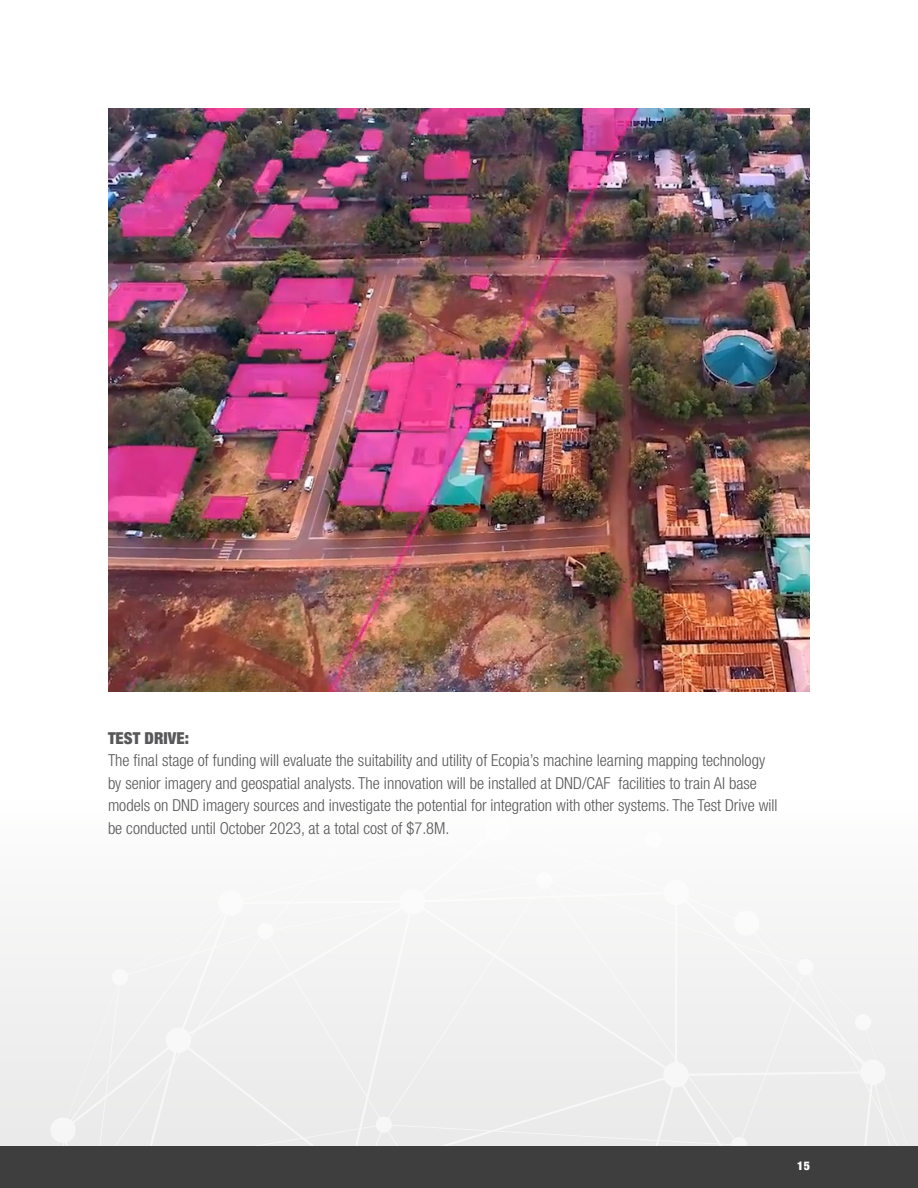
<style>
.page{position:relative;width:918px;height:1188px;background:#fff}
.page>*{position:absolute;margin:0;border:0;box-sizing:border-box;transform-origin:0 0}
.t1{font:300 condensed 16.5px/22.5px "Helvetica Neue LT Std";color:#58585a}
.t2{font:900 condensed 16.5px "Helvetica Neue LT Std";color:#58585a}
.t3{font:900 condensed 12px "Helvetica Neue LT Std";color:#fff}
</style>
<div class="page">
<hr style="left:0;top:662px;width:1px;height:526px;background:#f7f6f6">
<div style="left:10px;top:927px;width:908px;height:219px;background:#f0efef"></div>
<img style="left:108px;top:108px;width:702px;height:583px">
<div style="left:0;top:1146px;width:918px;height:42px;background:#3e3e3e"></div>
<p class="t2" style="left:108px;top:728px;width:82px">TEST DRIVE:</p>
<p class="t1" style="left:108px;top:749px;width:671px">The final stage of funding will evaluate the suitability and utility of Ecopia’s machine learning mapping technology by senior imagery and geospatial analysts. The innovation will be installed at DND/CAF facilities to train AI base models on DND imagery sources and investigate the potential for integration with other systems. The Test Drive will be conducted until October 2023, at a total cost of $7.8M.</p>
<p class="t3" style="left:797px;top:1158px;width:14px">15</p>
</div>
